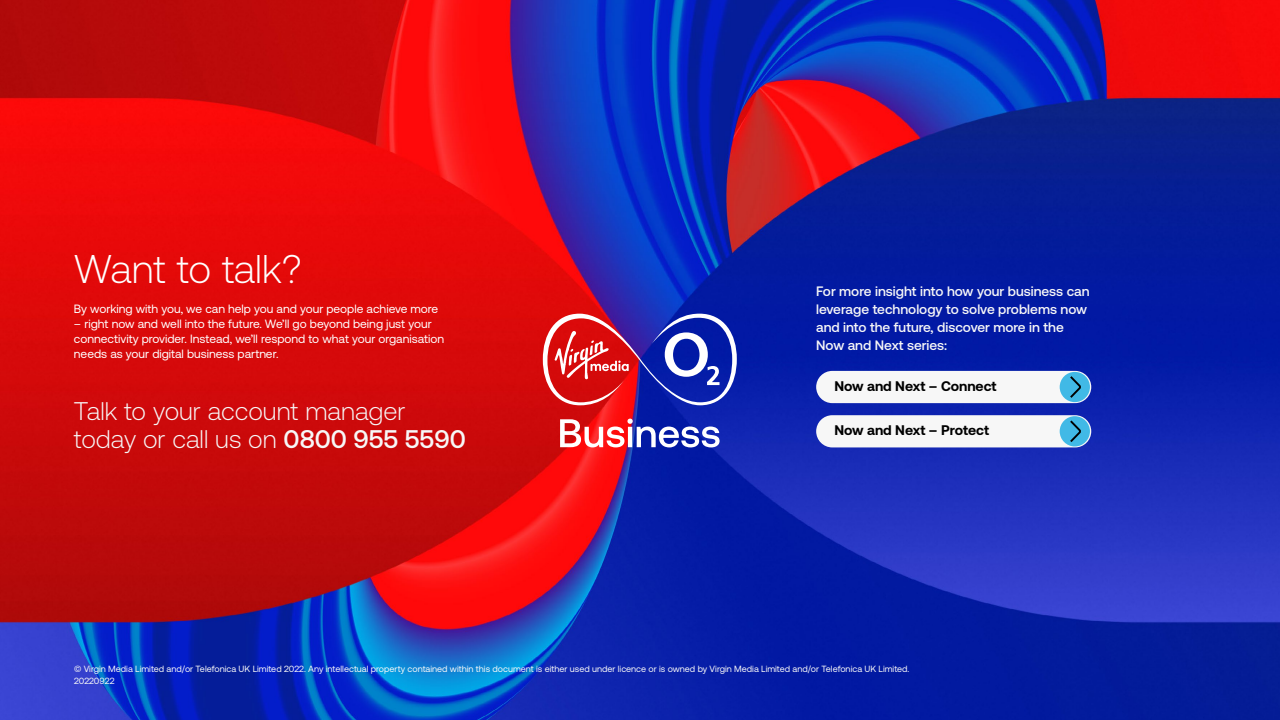
<style>
.page{position:relative;width:1280px;height:720px;background:#fff}
.page>*{position:absolute;margin:0;border:0;box-sizing:border-box;transform-origin:0 0}
.t1{font:300 40px "Aeonik Pro";color:#fff}
.t2{font:300 25.5px/28px "Aeonik Pro";color:#f7f7f7}
.t3{font:700 14px "Aeonik Pro";color:#000}
.t4{font:500 13.7px/18px "Aeonik Pro";color:#f7f7f7}
.t5{font:12px/15px "Aeonik Pro";color:#fff}
.t6{font:9px/12px "Aeonik Pro";color:#f7f7f7}
.s1{font-weight:500}
</style>
<div class="page">
<img style="left:0;top:0;width:1280px;height:720px">
<svg style="left:560px;top:419px;width:160px;height:28px"></svg>
<svg style="left:543px;top:314px;width:194px;height:91px;background:#84417f"></svg>
<div style="left:816px;top:371px;width:275px;height:32px;background:#f7f7f7;border-radius:16px"></div>
<div style="left:1060px;top:372px;width:30px;height:30px;background:#41b9e6;border-radius:50%"></div>
<svg style="left:1070px;top:374px;width:13px;height:26px"></svg>
<div style="left:816px;top:415px;width:275px;height:32px;background:#f7f7f7;border-radius:16px"></div>
<div style="left:1060px;top:416px;width:30px;height:30px;background:#41b9e6;border-radius:50%"></div>
<svg style="left:1070px;top:418px;width:13px;height:24px"></svg>
<p class="t1" style="left:74px;top:247px;width:229px">Want to talk?</p>
<p class="t5" style="left:74px;top:301px;width:366px">By working with you, we can help you and your people achieve more</p>
<p class="t5" style="left:74px;top:316px;width:372px">– right now and well into the future. We’ll go beyond being just your connectivity provider. Instead, we’ll respond to what your organisation needs as your digital business partner.</p>
<p class="t2" style="left:74px;top:397px;width:393px">Talk to your account manager today or call us on <span class="s1">0800 955 5590</span></p>
<p class="t4" style="left:816px;top:282px;width:275px">For more insight into how your business can leverage technology to solve problems now and into the future, discover more in the Now and Next series:</p>
<p class="t3" style="left:834px;top:378px;width:164px">Now and Next – Connect</p>
<p class="t3" style="left:834px;top:422px;width:156px">Now and Next – Protect</p>
<p class="t6" style="left:74px;top:663px;width:837px">© Virgin Media Limited and/or Telefonica UK Limited 2022. Any intellectual property contained within this document is either used under licence or is owned by Virgin Media Limited and/or Telefonica UK Limited.<br>20220922</p>
</div>
